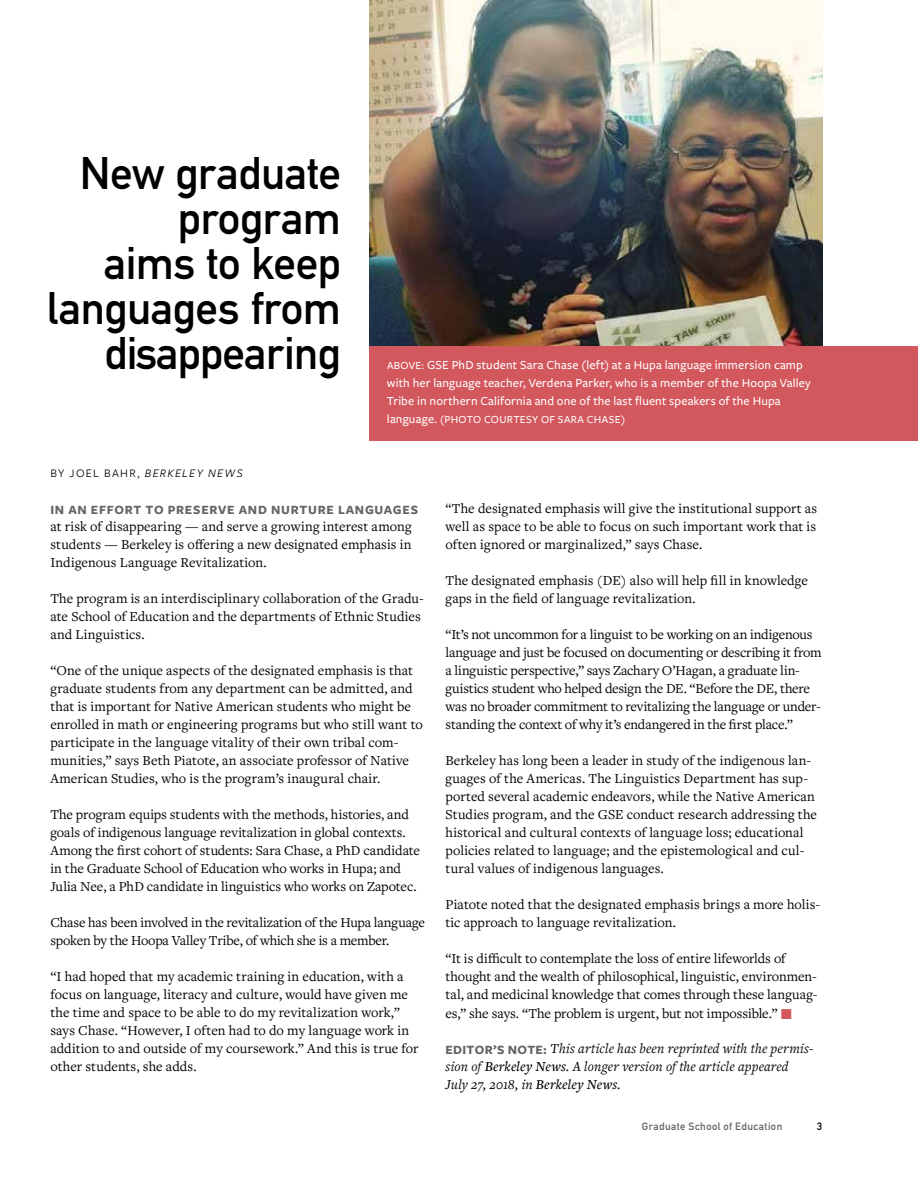
<style>
.page{position:relative;width:918px;height:1188px;background:#fff}
.page>*{position:absolute;margin:0;border:0;box-sizing:border-box;transform-origin:0 0}
.t1{font:700 45px/45px "DIN Alternate";letter-spacing:-.01em;color:#000;text-align:right}
.t2{font:14.25px/18px "Freight Text Pro";color:#000}
.t3{font:italic 14.25px/18px "Freight Text Pro";letter-spacing:.01em;color:#000}
.t4{font:700 13.2px "Freight Sans Pro";letter-spacing:.055em;color:#636466}
.t5{font:500 12.75px/18px "Freight Sans Pro";letter-spacing:.01em;color:#fff}
.t6{font:italic 12px "Freight Sans Pro";letter-spacing:.105em;color:#000}
.t7{font:500 11.25px "Freight Sans Pro";letter-spacing:.03em;color:#fff}
.t8{font:700 10.5px "DIN Alternate";letter-spacing:.045em;color:#636466}
.t9{font:700 10.5px "DIN Alternate";color:#000}
.s1{font-size:11.25px}
.s2{font-size:12.75px}
.s3{font-style:normal}
.s4{font-size:15.75px;color:#d3585d}
.s5{font-family:"Freight Sans Pro";font-weight:700;font-style:normal;font-size:13.2px;color:#636466}
.s6{font-weight:500}
</style>
<div class="page">
<img style="left:369px;top:0;width:454px;height:346px">
<div style="left:369px;top:346px;width:549px;height:95px;background:#d3585d"></div>
<h1 class="t1" style="left:47px;top:148px;width:296px">New graduate program<br>aims to keep languages from disappearing</h1>
<p class="t5" style="left:387px;top:355px;width:425px"><span class="s1">ABOVE:</span> GSE PhD student Sara Chase (left) at a Hupa language immersion camp with her language teacher, Verdena Parker, who is a member of the Hoopa Valley<br>Tribe in northern California and one of the last fluent speakers of the Hupa</p>
<p class="t7" style="left:387px;top:412px;width:240px"><span class="s2">language.</span> (PHOTO COURTESY OF SARA CHASE)</p>
<p class="t6" style="left:50px;top:465px;width:194px"><span class="s3">BY JOEL BAHR,</span> BERKELEY NEWS</p>
<p class="t4" style="left:50px;top:500px;width:369px">IN AN EFFORT TO PRESERVE AND NURTURE LANGUAGES</p>
<p class="t2" style="left:50px;top:517px;width:363px;text-align:justify">at risk of disappearing — and serve a growing interest among students — Berkeley is offering a new designated emphasis in Indigenous Language Revitalization.</p>
<p class="t2" style="left:50px;top:589px;width:375px">The program is an interdisciplinary collaboration of the Gradu&shy;ate School of Education and the departments of Ethnic Studies and Linguistics.</p>
<p class="t2" style="left:50px;top:661px;width:374px">“One of the unique aspects of the designated emphasis is that graduate students from any department can be admitted, and that is important for Native American students who might be enrolled in math or engineering programs but who still want to participate in the language vitality of their own tribal com&shy;munities,” says Beth Piatote, an associate professor of Native American Studies, who is the program’s inaugural chair.</p>
<p class="t2" style="left:50px;top:805px;width:371px">The program equips students with the methods, histories, and goals of indigenous language revitalization in global contexts.<br>Among the first cohort of students: Sara Chase, a PhD candidate in the Graduate School of Education who works in Hupa; and Julia Nee, a PhD candidate in linguistics who works on Zapotec.</p>
<p class="t2" style="left:50px;top:913px;width:376px">Chase has been involved in the revitalization of the Hupa language spoken by the Hoopa Valley Tribe, of which she is a member.</p>
<p class="t2" style="left:50px;top:967px;width:370px">“I had hoped that my academic training in education, with a focus on language, literacy and culture, would have given me the time and space to be able to do my revitalization work,” says Chase. “However, I often had to do my language work in addition to and outside of my coursework.” And this is true for other students, she adds.</p>
<p class="t2" style="left:445px;top:499px;width:373px;text-align:justify">“The designated emphasis will give the institutional support as well as space to be able to focus on such important work that is often ignored or marginalized,” says Chase.</p>
<p class="t2" style="left:445px;top:571px;width:364px">The designated emphasis (DE) also will help fill in knowledge gaps in the field of language revitalization.</p>
<p class="t2" style="left:445px;top:625px;width:378px">“It’s not uncommon for a linguist to be working on an indigenous language and just be focused on documenting or describing it from a linguistic perspective,” says Zachary O’Hagan, a graduate lin&shy;guistics student who helped design the DE. “Before the DE, there was no broader commitment to revitalizing the language or under&shy;standing the context of why it’s endangered in the first place.”</p>
<p class="t2" style="left:445px;top:751px;width:373px">Berkeley has long been a leader in study of the indigenous lan&shy;guages of the Americas. The Linguistics Department has sup&shy;ported several academic endeavors, while the Native American Studies program, and the GSE conduct research addressing the historical and cultural contexts of language loss; educational policies related to language; and the epistemological and cul&shy;tural values of indigenous languages.</p>
<p class="t2" style="left:445px;top:895px;width:376px">Piatote noted that the designated emphasis brings a more holis&shy;tic approach to language revitalization.</p>
<p class="t2" style="left:445px;top:949px;width:373px">“It is difficult to contemplate the loss of entire lifeworlds of thought and the wealth of philosophical, linguistic, environmen&shy;tal, and medicinal knowledge that comes through these languag-</p>
<p class="t2" style="left:445px;top:1004px;width:348px">es,” she says. “The problem is urgent, but not impossible.” <span class="s4">T</span></p>
<p class="t3" style="left:446px;top:1039px;width:370px"><span class="s5">EDITOR’S NOTE:</span> This article has been reprinted with the permis&shy;sion of <span class="s6">Berkeley News</span>. A longer version of the article appeared<br>July 27, 2018, in <span class="s6">Berkeley News</span>.</p>
<p class="t8" style="left:642px;top:1119px;width:142px">Graduate School of Education</p>
<p class="t9" style="left:817px;top:1119px;width:7px">3</p>
</div>
